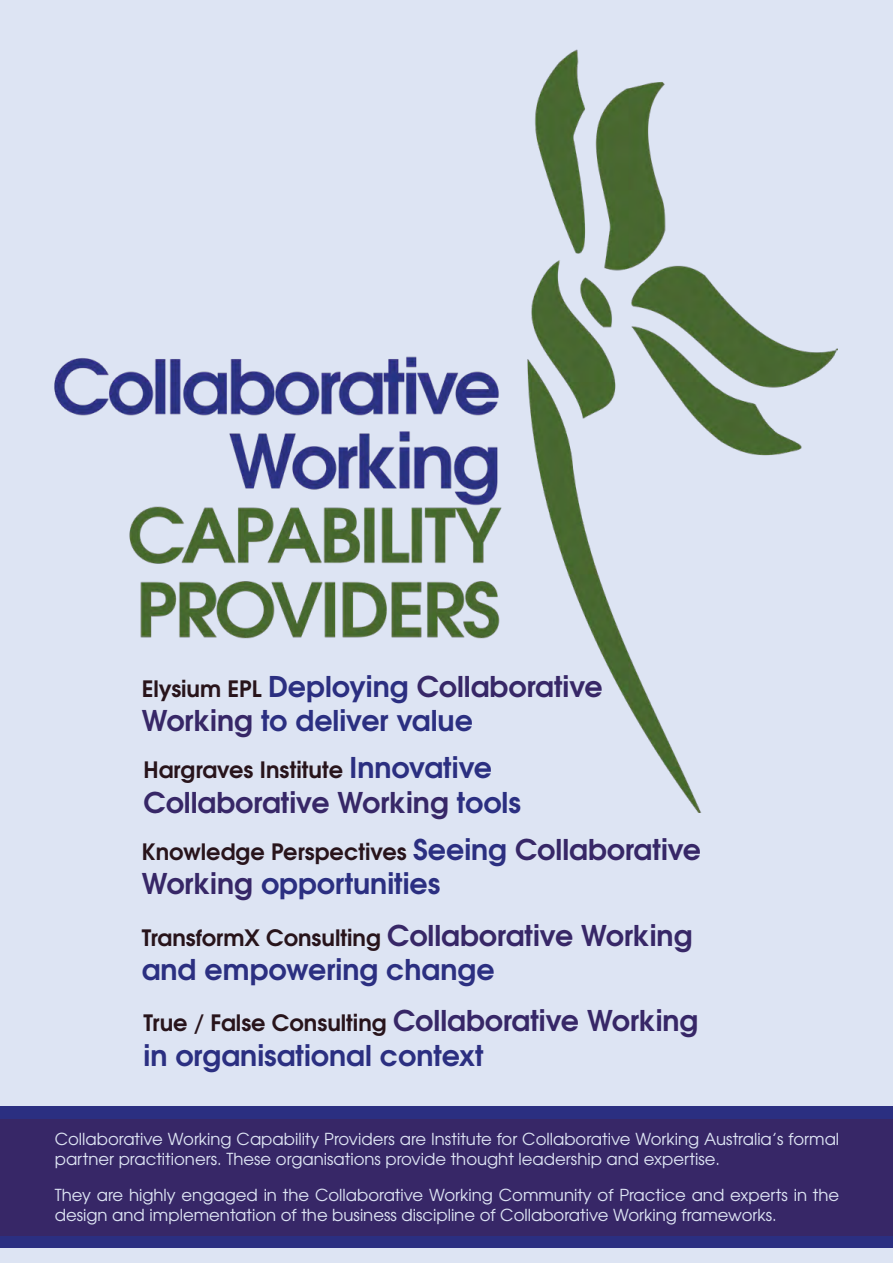
<style>
.page{position:relative;width:893px;height:1263px;background:#dde4f3}
.page>*{position:absolute;margin:0;border:0;box-sizing:border-box;transform-origin:0 0}
.t1{font:700 28.5px/34.2px "Te X Gyre Adventor";color:#2b2f81}
.t2{font:700 28.5px "Te X Gyre Adventor";color:#372767}
.t3{font:700 22.5px "Te X Gyre Adventor";color:#28141b}
.t4{font:16.5px/19.8px "Te X Gyre Adventor";color:#dde4f3}
.s1{font-size:22.5px;color:#28141b}
.s2{color:#372767}
.s3{font-size:28.5px;color:#2b2f81}
.s4{color:#2b2f81}
.s5{font-size:28.5px;color:#372767}
</style>
<div class="page">
<div style="left:0;top:1106px;width:893px;height:142px;background:#2b2f81"></div>
<div style="left:0;top:1119px;width:893px;height:116px;background:#372767"></div>
<img style="left:54px;top:49px;width:783px;height:764px">
<h1 class="t1" style="left:142px;top:666px;width:463px"><span class="s1">Elysium EPL</span> Deploying <span class="s2">Collaborative<br>Working</span> to deliver value</h1>
<h2 class="t3" style="left:143px;top:750px;width:350px">Hargraves Institute <span class="s3">Innovative</span></h2>
<h1 class="t2" style="left:143px;top:777px;width:379px">Collaborative Working <span class="s4">tools</span></h1>
<h2 class="t3" style="left:142px;top:832px;width:561px">Knowledge Perspectives <span class="s3">Seeing</span> <span class="s5">Collaborative</span></h2>
<h1 class="t1" style="left:142px;top:864px;width:300px"><span class="s2">Working</span> opportunities</h1>
<h2 class="t3" style="left:142px;top:918px;width:552px">TransformX Consulting <span class="s5">Collaborative Working</span></h2>
<h1 class="t1" style="left:142px;top:949px;width:354px">and empowering change</h1>
<h2 class="t3" style="left:143px;top:1003px;width:556px">True / False Consulting <span class="s5">Collaborative Working</span></h2>
<h1 class="t1" style="left:143px;top:1035px;width:342px">in organisational context</h1>
<p class="t4" style="left:55px;top:1128px;width:786px">Collaborative Working Capability Providers are Institute for Collaborative Working Australia’s formal partner practitioners. These organisations provide thought leadership and expertise.</p>
<p class="t4" style="left:55px;top:1184px;width:786px">They are highly engaged in the Collaborative Working Community of Practice and experts in the design and implementation of the business discipline of Collaborative Working frameworks.</p>
</div>
